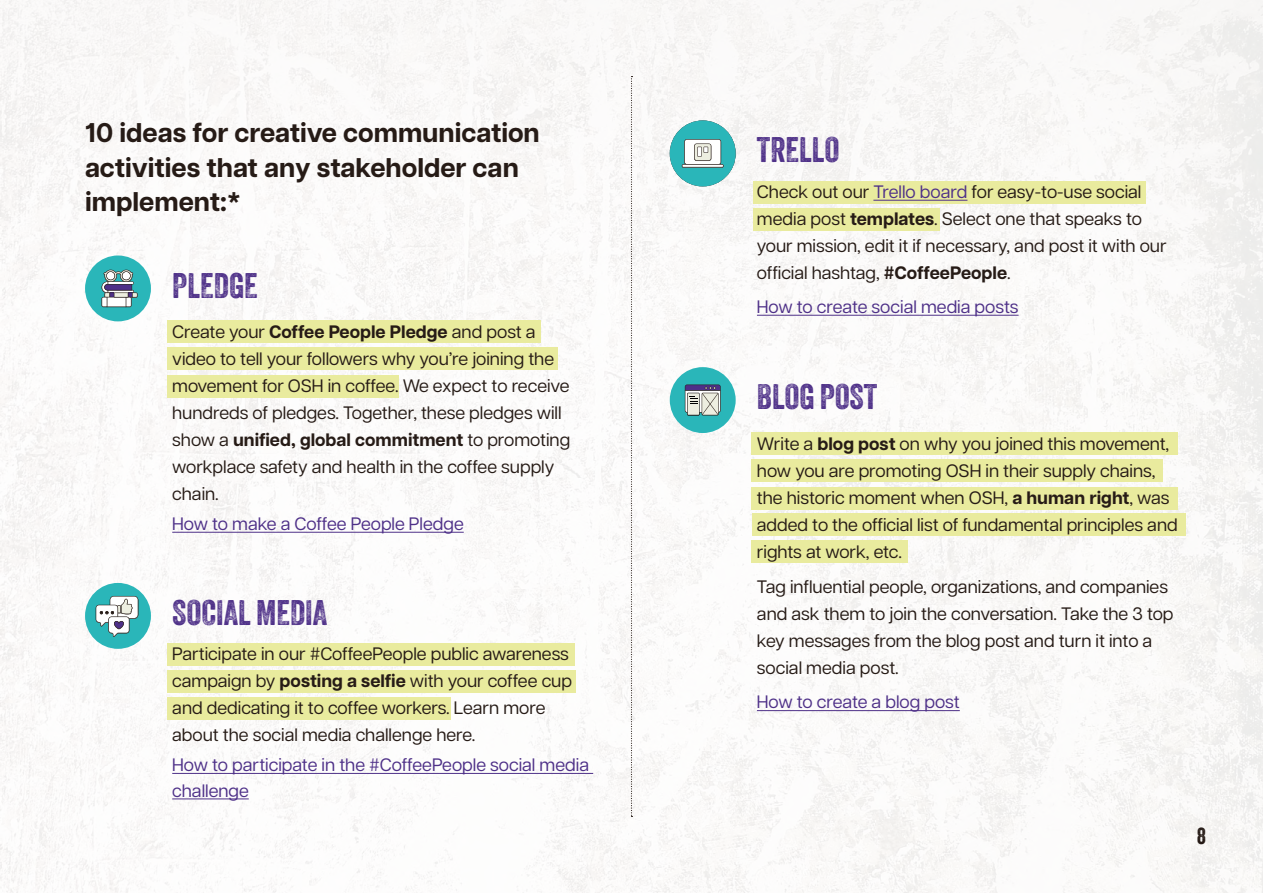
<style>
.page{position:relative;width:1263px;height:893px;background:#fff}
.page>*{position:absolute;margin:0;border:0;box-sizing:border-box;transform-origin:0 0}
.t1{font:34.5px "Veneer Two";color:#4e3088}
.t2{font:700 27px/34.5px "Articulat CF";color:#261b16}
.t3{font:22.5px "Veneer";color:#261b16}
.t4{font:18px/27px "Articulat CF";color:#261b16}
.t5{font:18px/25.5px "Articulat CF";color:#4e3088}
.s1{font-weight:700}
.s2{color:#4e3088}
</style>
<div class="page">
<img style="left:0;top:0;width:1263px;height:893px">
<svg style="left:631px;top:76px;width:1px;height:741px"></svg>
<div style="left:670px;top:367px;width:66px;height:66px;background:#2ab6b9;border-radius:50%"></div>
<svg style="left:685px;top:385px;width:36px;height:31px"></svg>
<div style="left:752px;top:433px;width:426px;height:22px;background:#e9eb9e"></div>
<div style="left:752px;top:459px;width:411px;height:22px;background:#e9eb9e"></div>
<div style="left:752px;top:487px;width:426px;height:22px;background:#e9eb9e"></div>
<div style="left:752px;top:513px;width:433px;height:23px;background:#e9eb9e"></div>
<div style="left:752px;top:540px;width:156px;height:22px;background:#e9eb9e"></div>
<hr style="left:757px;top:710px;width:203px;height:1px;background:#4e3088">
<div style="left:168px;top:321px;width:373px;height:22px;background:#e9eb9e"></div>
<div style="left:168px;top:348px;width:390px;height:22px;background:#e9eb9e"></div>
<div style="left:168px;top:375px;width:231px;height:22px;background:#e9eb9e"></div>
<hr style="left:172px;top:532px;width:292px;height:1px;background:#4e3088">
<div style="left:85px;top:255px;width:66px;height:66px;background:#2ab6b9;border-radius:50%"></div>
<svg style="left:102px;top:270px;width:35px;height:37px"></svg>
<div style="left:85px;top:583px;width:66px;height:66px;background:#2ab6b9;border-radius:50%"></div>
<svg style="left:96px;top:596px;width:42px;height:41px"></svg>
<div style="left:168px;top:643px;width:407px;height:23px;background:#e9eb9e"></div>
<div style="left:168px;top:671px;width:408px;height:22px;background:#e9eb9e"></div>
<div style="left:168px;top:697px;width:283px;height:23px;background:#e9eb9e"></div>
<hr style="left:172px;top:773px;width:421px;height:1px;background:#4e3088">
<hr style="left:172px;top:798px;width:77px;height:1px;background:#4e3088">
<svg style="left:670px;top:120px;width:66px;height:66px"></svg>
<div style="left:753px;top:182px;width:392px;height:22px;background:#e9eb9e"></div>
<div style="left:753px;top:208px;width:187px;height:23px;background:#e9eb9e"></div>
<hr style="left:873px;top:200px;width:94px;height:1px;background:#4e3088">
<hr style="left:757px;top:315px;width:261px;height:1px;background:#4e3088">
<h2 class="t2" style="left:85px;top:115px;width:456px">10 ideas for creative communication activities that any stakeholder can implement:*</h2>
<h1 class="t1" style="left:172px;top:264px;width:87px">PLEDGE</h1>
<p class="t4" style="left:172px;top:317px;width:399px">Create your <span class="s1">Coffee People Pledge</span> and post a video to tell your followers why you’re joining the movement for OSH in coffee. We expect to receive hundreds of pledges. Together, these pledges will show a <span class="s1">unified, global commitment</span> to promoting workplace safety and health in the coffee supply chain.</p>
<p class="t5" style="left:172px;top:510px;width:293px">How to make a Coffee People Pledge</p>
<h1 class="t1" style="left:172px;top:591px;width:157px">SOCIAL MEDIA</h1>
<p class="t4" style="left:172px;top:639px;width:401px">Participate in our #CoffeePeople public awareness campaign by <span class="s1">posting a selfie</span> with your coffee cup and dedicating it to coffee workers. Learn more about the social media challenge here.</p>
<p class="t5" style="left:172px;top:751px;width:418px">How to participate in the #CoffeePeople social media challenge</p>
<h1 class="t1" style="left:757px;top:129px;width:84px">TRELLO</h1>
<p class="t4" style="left:757px;top:177px;width:411px">Check out our <span class="s2">Trello board</span> for easy-to-use social media post <span class="s1">templates</span>. Select one that speaks to your mission, edit it if necessary, and post it with our official hashtag, <span class="s1">#CoffeePeople</span>.</p>
<p class="t5" style="left:757px;top:293px;width:263px">How to create social media posts</p>
<h1 class="t1" style="left:757px;top:376px;width:122px">BLOG POST</h1>
<p class="t4" style="left:757px;top:429px;width:422px">Write a <span class="s1">blog post</span> on why you joined this movement, how you are promoting OSH in their supply chains, the historic moment when OSH, <span class="s1">a human right</span>, was added to the official list of fundamental principles and rights at work, etc.</p>
<p class="t4" style="left:757px;top:572px;width:418px">Tag influential people, organizations, and companies and ask them to join the conversation. Take the 3 top key messages from the blog post and turn it into a social media post.</p>
<p class="t5" style="left:757px;top:688px;width:204px">How to create a blog post</p>
<p class="t3" style="left:1197px;top:822px;width:10px">8</p>
</div>
